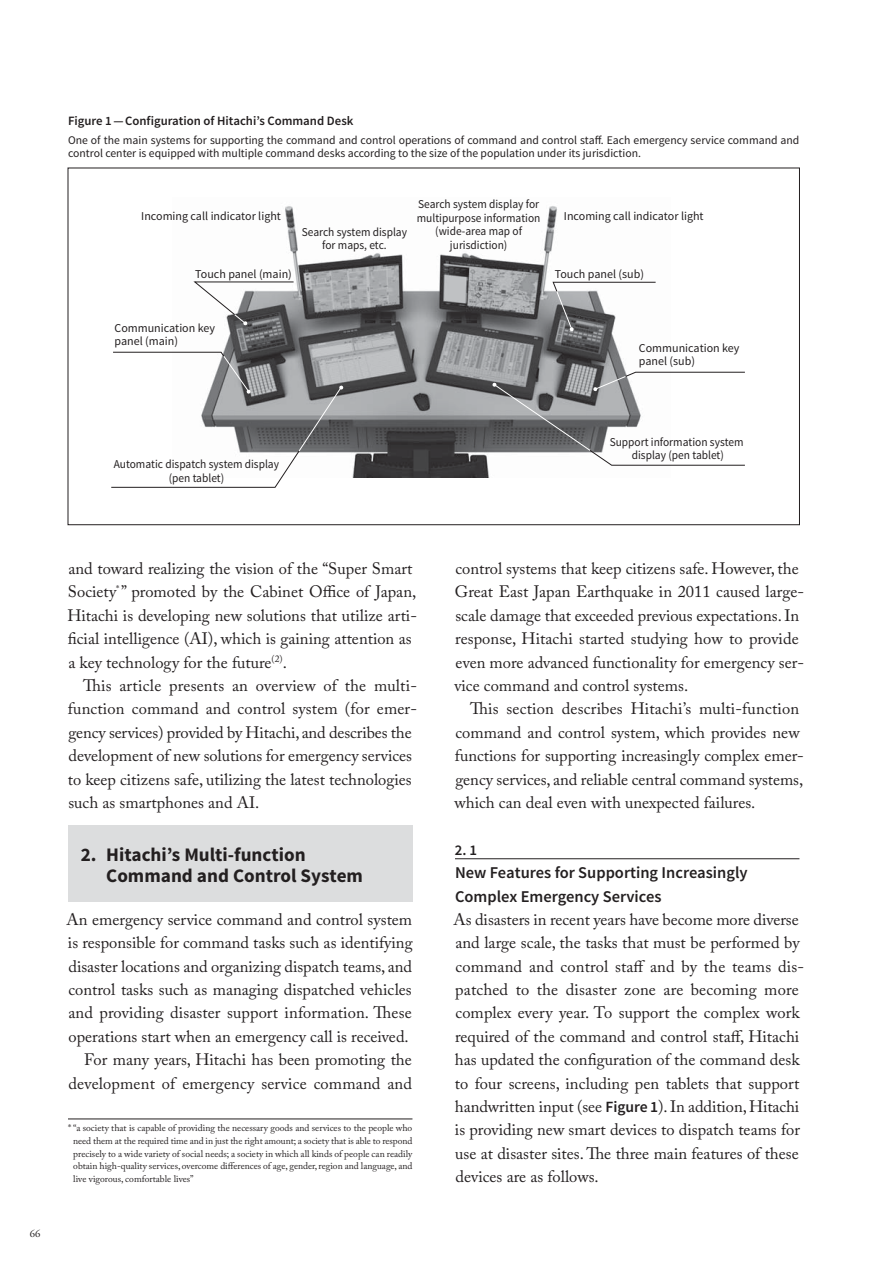
<style>
.page{position:relative;width:893px;height:1263px;background:#fff}
.page>*{position:absolute;margin:0;border:0;box-sizing:border-box;transform-origin:0 0}
.t1{font:700 19.2px/21.3px "Source Sans Pro";color:#231f20}
.t2{font:16.5px/23.4px "Adobe Caslon Pro";color:#231f20}
.t3{font:600 16.5px/23.4px "Source Sans Pro";color:#231f20}
.t4{font:600 14.85px "Source Sans Pro";color:#231f20}
.t5{font:600 12.75px "Source Sans Pro";color:#231f20}
.t6{font:12px/13.5px "Source Sans Pro";color:#231f20;text-align:center;scale:.95 1}
.t7{font:12px/13.5px "Source Sans Pro";color:#231f20}
.t8{font:11.7px/13.8px "Source Sans Pro";color:#231f20}
.t9{font:10.65px "Adobe Garamond Pro";color:#231f20}
.t10{font:9.6px/12.8px "Adobe Caslon Pro";color:#231f20;text-align:justify}
.s1{color:#fff}
.s2{font-family:"Source Sans Pro";font-weight:600;font-size:15.6px}
</style>
<div class="page">
<div style="left:68px;top:825px;width:344px;height:77px;background:#dcddde"></div>
<hr style="left:455px;top:859px;width:344px;height:1px;background:#231f20">
<hr style="left:68px;top:1119px;width:344px;height:1px;background:#231f20">
<img style="left:223px;top:206px;width:433px;height:271px">
<svg style="left:552px;top:282px;width:104px;height:49px"></svg>
<svg style="left:492px;top:371px;width:253px;height:95px"></svg>
<svg style="left:193px;top:281px;width:101px;height:45px"></svg>
<svg style="left:111px;top:351px;width:232px;height:137px"></svg>
<p class="t5" style="left:68px;top:116px;width:287px">Figure 1 — Configuration of Hitachi’s Command Desk</p>
<p class="t8" style="left:68px;top:134px;width:733px">One of the main systems for supporting the command and control operations of command and control staff. Each emergency service command and control center is equipped with multiple command desks according to the size of the population under its jurisdiction.</p>
<p class="t6" style="left:417px;top:198px;width:132px">Search system display for multipurpose information (wide-area map of jurisdiction)</p>
<p class="t7" style="left:141px;top:211px;width:141px">Incoming call indicator light</p>
<p class="t7" style="left:564px;top:211px;width:141px">Incoming call indicator light</p>
<p class="t6" style="left:302px;top:226px;width:112px">Search system display for maps, etc.</p>
<p class="t7" style="left:195px;top:268px;width:98px">Touch panel (main)</p>
<p class="t7" style="left:555px;top:269px;width:91px">Touch panel (sub)</p>
<p class="t7" style="left:115px;top:322px;width:102px">Communication key panel (main)</p>
<p class="t6" style="left:114px;top:459px;width:176px">Automatic dispatch system display (pen tablet)</p>
<p class="t7" style="left:639px;top:342px;width:102px">Communication key panel (sub)</p>
<p class="t6" style="left:610px;top:436px;width:142px">Support information system display (pen tablet)</p>
<p class="t9" style="left:30px;top:1228px;width:15px">66<span class="s1">.</span></p>
<p class="t2" style="left:67px;top:559px;width:351px">and toward realizing the vision of the “Super Smart Society<sup>*</sup> ” promoted by the Cabinet Office of Japan, Hitachi is developing new solutions that utilize arti&shy;ficial intelligence (AI), which is gaining attention as a key technology for the future<sup>(2)</sup>.</p>
<p class="t2" style="left:68px;top:676px;width:351px;text-indent:15px">This article presents an overview of the multi&shy;function command and control system (for emer&shy;gency services) provided by Hitachi, and describes the development of new solutions for emergency services to keep citizens safe, utilizing the latest technologies such as smartphones and AI.</p>
<p class="t1" style="left:106px;top:845px;width:258px;text-indent:-26px">2. Hitachi’s Multi-function<br>Command and Control System</p>
<p class="t2" style="left:67px;top:909px;width:348px;text-align:right">An emergency service command and control system is responsible for command tasks such as identifying disaster locations and organizing dispatch teams, and control tasks such as managing dispatched vehicles and providing disaster support information. These operations start when an emergency call is received.<br>For many years, Hitachi has been promoting the development of emergency service command and</p>
<p class="t10" style="left:73px;top:1123px;width:341px;text-indent:-5px">* “a society that is capable of providing the necessary goods and services to the people who need them at the required time and in just the right amount; a society that is able to respond precisely to a wide variety of social needs; a society in which all kinds of people can readily obtain high-quality services, overcome differences of age, gender, region and language, and live vigorous, comfortable lives”</p>
<p class="t2" style="left:454px;top:559px;width:351px">control systems that keep citizens safe. However, the Great East Japan Earthquake in 2011 caused large&shy;scale damage that exceeded previous expectations. In response, Hitachi started studying how to provide even more advanced functionality for emergency ser&shy;vice command and control systems.</p>
<p class="t2" style="left:454px;top:699px;width:351px;text-indent:16px">This section describes Hitachi’s multi-function command and control system, which provides new functions for supporting increasingly complex emer&shy;gency services, and reliable central command systems, which can deal even with unexpected failures.</p>
<p class="t4" style="left:455px;top:844px;width:24px">2. 1</p>
<p class="t3" style="left:455px;top:862px;width:294px">New Features for Supporting Increasingly<br>Complex Emergency Services</p>
<p class="t2" style="left:454px;top:909px;width:352px">As disasters in recent years have become more diverse and large scale, the tasks that must be performed by command and control staff and by the teams dis&shy;patched to the disaster zone are becoming more complex every year. To support the complex work required of the command and control staff, Hitachi has updated the configuration of the command desk to four screens, including pen tablets that support handwritten input (see <span class="s2">Figure 1</span>). In addition, Hitachi is providing new smart devices to dispatch teams for use at disaster sites. The three main features of these devices are as follows.</p>
</div>
